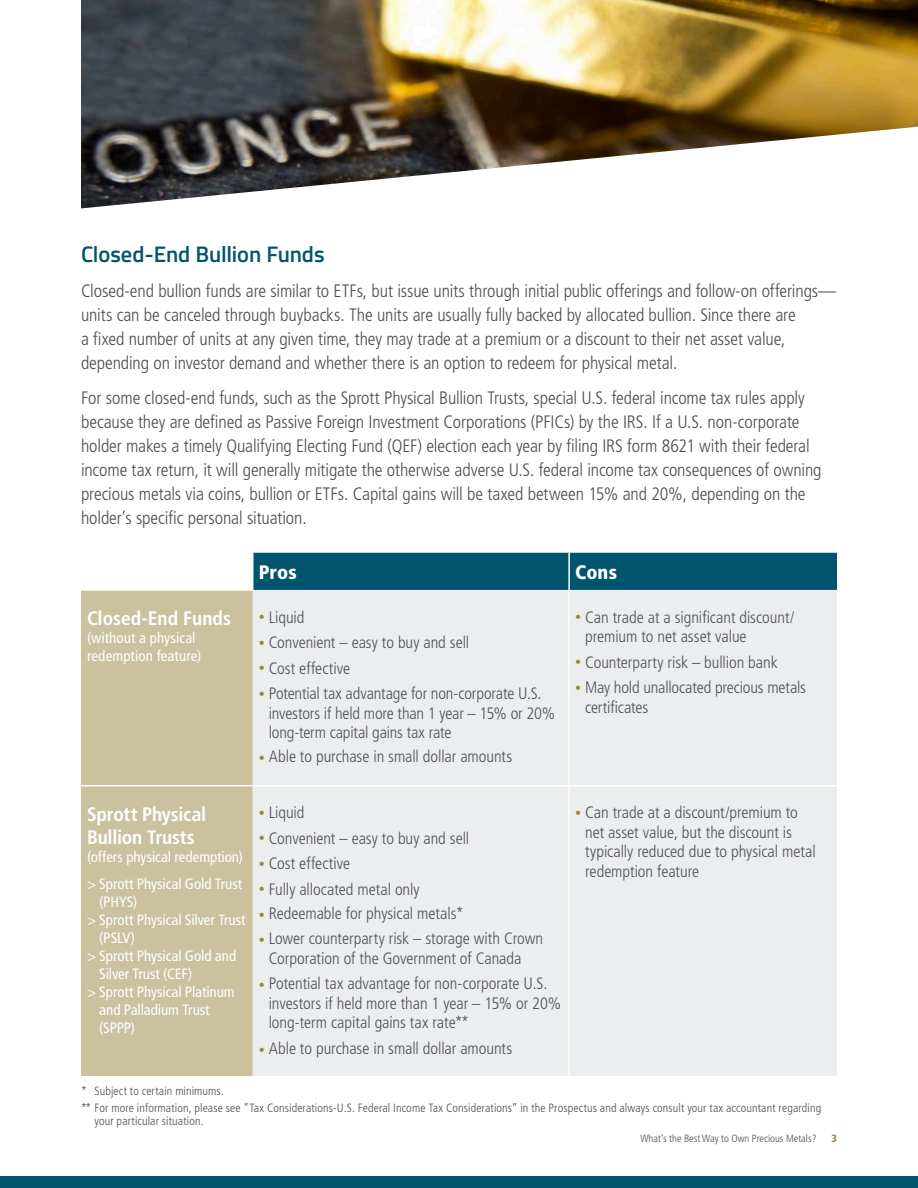
<style>
.page{position:relative;width:918px;height:1188px;background:#fff}
.page>*{position:absolute;margin:0;border:0;box-sizing:border-box;transform-origin:0 0}
.t1{font:600 22.5px "Titillium Web";letter-spacing:-.005em;color:#00546e}
.t2{font:700 condensed 19.5px/23.4px "Frutiger LT Std";letter-spacing:-.01em;color:#fff}
.t3{font:900 condensed 19.5px "Frutiger LT Std";letter-spacing:.005em;color:#fff}
.t4{font:300 condensed 18px/24px "Frutiger LT Std";letter-spacing:-.005em;color:#4d4d4e}
.t5{font:300 condensed 16.5px/19.5px "Frutiger LT Std";letter-spacing:-.005em;color:#515153}
.t6{font:condensed 15px/18px "Frutiger LT Std";letter-spacing:-.005em;color:#fff}
.t7{font:300 condensed 12px/16.8px "Frutiger LT Std";letter-spacing:.01em;color:#4d4d4e}
.t8{font:300 condensed 10.5px "Frutiger LT Std";color:#4d4d4e}
.t9{font:900 condensed 10.5px "Frutiger LT Std";color:#9b8541}
.s1{font-size:12px;color:#9b8541}
</style>
<div class="page">
<img style="left:81px;top:0;width:837px;height:208px">
<div style="left:253px;top:553px;width:584px;height:37px;background:#00546e"></div>
<div style="left:81px;top:591px;width:172px;height:485px;background:#cbc19f"></div>
<div style="left:253px;top:590px;width:584px;height:486px;background:#ebedee"></div>
<hr style="left:568px;top:553px;width:2px;height:37px;background:#fff">
<hr style="left:568px;top:590px;width:2px;height:195px;background:#fff">
<hr style="left:568px;top:786px;width:2px;height:290px;background:#fff">
<hr style="left:81px;top:785px;width:172px;height:1px;background:#fff">
<hr style="left:253px;top:785px;width:316px;height:1px;background:#fff">
<hr style="left:569px;top:785px;width:268px;height:1px;background:#fff">
<div style="left:0;top:1177px;width:918px;height:11px;background:#00546e"></div>
<p class="t1" style="left:81px;top:237px;width:245px">Closed-End Bullion Funds</p>
<p class="t4" style="left:81px;top:279px;width:757px">Closed-end bullion funds are similar to ETFs, but issue units through initial public offerings and follow-on offerings— units can be canceled through buybacks. The units are usually fully backed by allocated bullion. Since there are<br>a fixed number of units at any given time, they may trade at a premium or a discount to their net asset value, depending on investor demand and whether there is an option to redeem for physical metal.</p>
<p class="t4" style="left:81px;top:386px;width:742px">For some closed-end funds, such as the Sprott Physical Bullion Trusts, special U.S. federal income tax rules apply because they are defined as Passive Foreign Investment Corporations (PFICs) by the IRS. If a U.S. non-corporate holder makes a timely Qualifying Electing Fund (QEF) election each year by filing IRS form 8621 with their federal income tax return, it will generally mitigate the otherwise adverse U.S. federal income tax consequences of owning precious metals via coins, bullion or ETFs. Capital gains will be taxed between 15% and 20%, depending on the holder’s specific personal situation.</p>
<p class="t3" style="left:259px;top:560px;width:40px">Pros</p>
<p class="t3" style="left:575px;top:560px;width:43px">Cons</p>
<p class="t2" style="left:87px;top:606px;width:146px">Closed-End Funds</p>
<p class="t6" style="left:87px;top:629px;width:116px">(without a physical redemption feature)</p>
<p class="t5" style="left:585px;top:607px;width:211px;text-indent:-10px"><span class="s1">•</span> Can trade at a significant discount/ premium to net asset value</p>
<p class="t5" style="left:575px;top:652px;width:204px"><span class="s1">•</span> Counterparty risk – bullion bank</p>
<p class="t5" style="left:585px;top:678px;width:222px;text-indent:-10px"><span class="s1">•</span> May hold unallocated precious metals certificates</p>
<p class="t5" style="left:259px;top:607px;width:47px"><span class="s1">•</span> Liquid</p>
<p class="t5" style="left:259px;top:633px;width:212px"><span class="s1">•</span> Convenient – easy to buy and sell</p>
<p class="t5" style="left:259px;top:658px;width:93px"><span class="s1">•</span> Cost effective</p>
<p class="t5" style="left:269px;top:684px;width:288px;text-indent:-10px"><span class="s1">•</span> Potential tax advantage for non-corporate U.S. investors if held more than 1 year – 15% or 20% long-term capital gains tax rate</p>
<p class="t5" style="left:259px;top:747px;width:255px"><span class="s1">•</span> Able to purchase in small dollar amounts</p>
<p class="t2" style="left:87px;top:802px;width:121px">Sprott Physical<br>Bullion Trusts</p>
<p class="t6" style="left:87px;top:843px;width:157px;line-height:27px">(offers physical redemption) &gt; Sprott Physical Gold Trust</p>
<p class="t6" style="left:99px;top:893px;width:40px">(PHYS)</p>
<p class="t6" style="left:87px;top:911px;width:160px">&gt; Sprott Physical Silver Trust</p>
<p class="t6" style="left:99px;top:929px;width:37px">(PSLV)</p>
<p class="t6" style="left:87px;top:947px;width:151px">&gt; Sprott Physical Gold and</p>
<p class="t6" style="left:99px;top:965px;width:94px">Silver Trust (CEF)</p>
<p class="t6" style="left:87px;top:983px;width:149px">&gt; Sprott Physical Platinum</p>
<p class="t6" style="left:99px;top:1001px;width:112px">and Palladium Trust</p>
<p class="t6" style="left:99px;top:1019px;width:37px">(SPPP)</p>
<p class="t5" style="left:259px;top:803px;width:47px"><span class="s1">•</span> Liquid</p>
<p class="t5" style="left:259px;top:829px;width:212px"><span class="s1">•</span> Convenient – easy to buy and sell</p>
<p class="t5" style="left:259px;top:854px;width:93px"><span class="s1">•</span> Cost effective</p>
<p class="t5" style="left:259px;top:880px;width:162px"><span class="s1">•</span> Fully allocated metal only</p>
<p class="t5" style="left:259px;top:904px;width:206px"><span class="s1">•</span> Redeemable for physical metals*</p>
<p class="t5" style="left:269px;top:929px;width:276px;text-indent:-10px"><span class="s1">•</span> Lower counterparty risk – storage with Crown<br>Corporation of the Government of Canada</p>
<p class="t5" style="left:269px;top:974px;width:294px;text-indent:-10px"><span class="s1">•</span> Potential tax advantage for non-corporate U.S. investors if held more than 1 year – 15% or 20% long-term capital gains tax rate**</p>
<p class="t5" style="left:259px;top:1039px;width:255px"><span class="s1">•</span> Able to purchase in small dollar amounts</p>
<p class="t5" style="left:585px;top:803px;width:232px;text-indent:-10px"><span class="s1">•</span> Can trade at a discount/premium to net asset value, but the discount is typically reduced due to physical metal redemption feature</p>
<p class="t7" style="left:81px;top:1082px;width:742px">* Subject to certain minimums.<br>** For more information, please see ”Tax Considerations-U.S. Federal Income Tax Considerations” in the Prospectus and always consult your tax accountant regarding</p>
<p class="t7" style="left:94px;top:1113px;width:111px">your particular situation.</p>
<p class="t8" style="left:640px;top:1132px;width:177px">What’s the Best Way to Own Precious Metals?</p>
<p class="t9" style="left:832px;top:1132px;width:7px">3</p>
</div>
